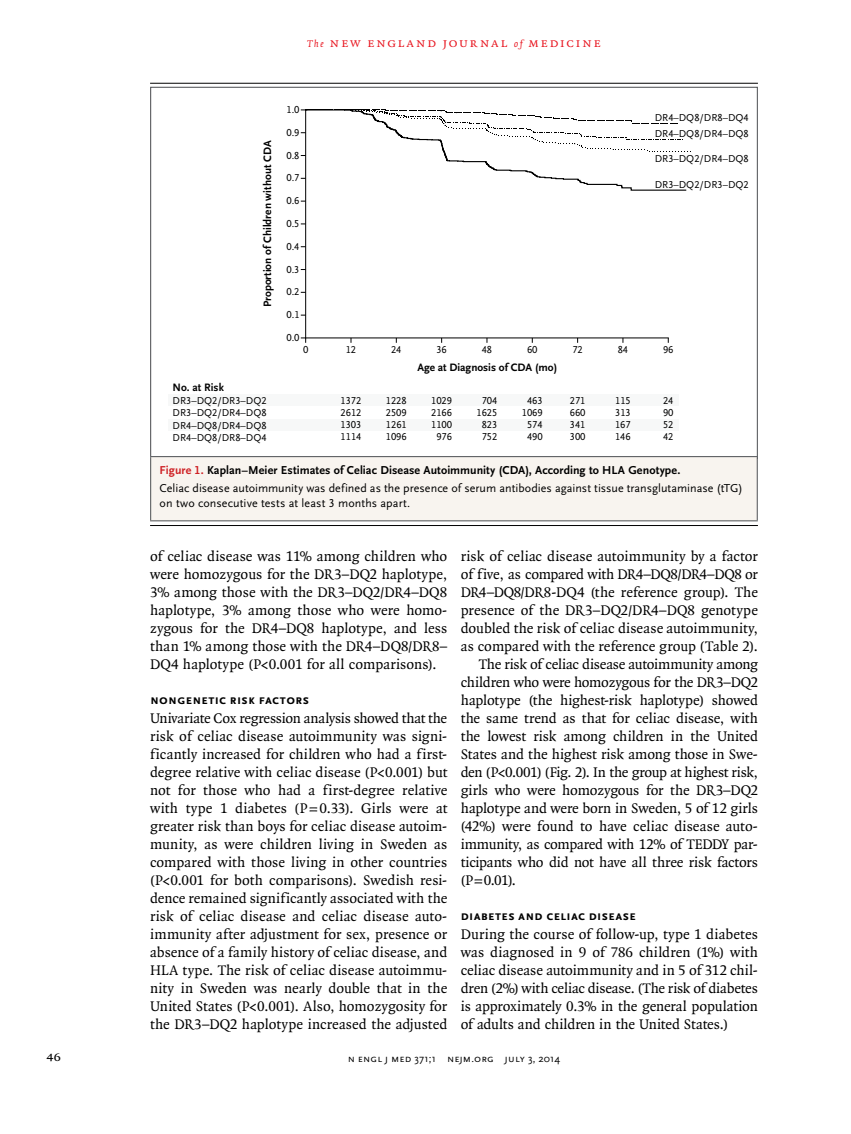
<style>
.page{position:relative;width:851px;height:1134px;background:#fff}
.page>*{position:absolute;margin:0;border:0;box-sizing:border-box;transform-origin:0 0}
.t1{font:15px/18px "OTNEJM Quadraat";letter-spacing:-.005em;color:#000;text-align:justify}
.t2{font:15px "OTNEJM Quadraat";letter-spacing:-.025em;color:#000}
.t3{font:14.25px "OTNEJM Quadraat Cap";color:#000}
.t4{font:700 13.5px "OTNEJM Scala Sans Small LF Cap";letter-spacing:.02em;color:#000}
.t5{font:13.5px "OTNEJM Quadraat Cap";letter-spacing:.11em;color:#e81620}
.t6{font:12px/18px "OTNEJM Scala Sans LF";letter-spacing:.005em;color:#000}
.t7{font:700 11.25px "OTNEJM Scala Sans LF";color:#000}
.t8{font:10.8px "OTNEJM Scala Sans LF Cap";letter-spacing:.01em;color:#000}
.t9{font:10.5px/12px "OTNEJM Scala Sans LF";color:#000;text-align:justify}
.s1{font-family:"OTNEJM Quadraat";font-style:italic;font-size:10.5px}
.s2{font-weight:700;color:#cf2226}
.s3{font-weight:700}
.s4{font-family:"OTNEJM Scala Sans OSF"}
</style>
<div class="page">
<hr style="left:150px;top:83px;width:608px;height:1px;background:#000">
<div style="left:168px;top:395px;width:510px;height:12px;background:#f7f8f8"></div>
<div style="left:168px;top:419px;width:510px;height:12px;background:#f7f8f8"></div>
<hr style="left:305px;top:110px;width:1px;height:228px;background:#000">
<hr style="left:305px;top:338px;width:363px;height:1px;background:#000">
<svg style="left:301px;top:109px;width:390px;height:82px"></svg>
<div style="left:151px;top:457px;width:606px;height:64px;background:#f8f4ef"></div>
<hr style="left:150px;top:520px;width:607px;height:1px;background:#606265">
<hr style="left:150px;top:456px;width:607px;height:1px;background:#606265">
<hr style="left:150px;top:457px;width:1px;height:63px;background:#606265">
<hr style="left:756px;top:457px;width:1px;height:63px;background:#606265">
<hr style="left:150px;top:525px;width:608px;height:1px;background:#000">
<p class="t5" style="left:307px;top:35px;width:295px"><span class="s1">The</span> new england journal <span class="s1">of</span> medicine</p>
<p class="t7" style="left:261px;top:307px;width:168px;rotate:-90deg">Proportion of Children without CDA</p>
<p class="t9" style="left:286px;top:104px;width:15px">1.0</p>
<p class="t9" style="left:286px;top:149px;width:15px">0.8</p>
<p class="t9" style="left:286px;top:127px;width:15px">0.9</p>
<p class="t9" style="left:286px;top:167px;width:15px;line-height:22.8px">0.7<br>0.6</p>
<p class="t9" style="left:286px;top:235px;width:15px;line-height:22.8px">0.4<br>0.3</p>
<p class="t9" style="left:286px;top:309px;width:15px">0.1</p>
<p class="t9" style="left:286px;top:218px;width:15px">0.5</p>
<p class="t9" style="left:286px;top:286px;width:15px">0.2</p>
<p class="t9" style="left:286px;top:332px;width:15px">0.0</p>
<p class="t9" style="left:654px;top:112px;width:95px">DR4–DQ8/DR8–DQ4</p>
<p class="t9" style="left:654px;top:152px;width:95px">DR3–DQ2/DR4–DQ8</p>
<p class="t9" style="left:654px;top:179px;width:95px">DR3–DQ2/DR3–DQ2</p>
<p class="t9" style="left:654px;top:128px;width:95px">DR4–DQ8/DR4–DQ8</p>
<p class="t9" style="left:303px;top:344px;width:7px">0</p>
<p class="t9" style="left:346px;top:344px;width:12px">12</p>
<p class="t9" style="left:391px;top:344px;width:12px">24</p>
<p class="t9" style="left:436px;top:344px;width:12px">36</p>
<p class="t9" style="left:481px;top:344px;width:12px">48</p>
<p class="t9" style="left:527px;top:344px;width:12px">60</p>
<p class="t9" style="left:572px;top:344px;width:12px">72</p>
<p class="t9" style="left:617px;top:344px;width:12px">84</p>
<p class="t9" style="left:663px;top:344px;width:12px">96</p>
<p class="t7" style="left:417px;top:362px;width:141px">Age at Diagnosis of CDA (mo)</p>
<p class="t7" style="left:173px;top:381px;width:53px">No. at Risk</p>
<p class="t9" style="left:173px;top:395px;width:95px;line-height:12.5px">DR3–DQ2/DR3–DQ2<br>DR3–DQ2/DR4–DQ8<br>DR4–DQ8/DR4–DQ8<br>DR4–DQ8/DR8–DQ4</p>
<p class="t9" style="left:340px;top:395px;width:22px">1372<br>2612<br>1303<br>1114</p>
<p class="t9" style="left:386px;top:395px;width:22px">1228<br>2509<br>1261<br>1096</p>
<p class="t9" style="left:431px;top:395px;width:22px;text-align:center">1029<br>2166<br>1100<br>976</p>
<p class="t9" style="left:476px;top:395px;width:22px;text-align:center">704<br>1625<br>823<br>752</p>
<p class="t9" style="left:521px;top:395px;width:22px;text-align:center">463<br>1069<br>574<br>490</p>
<p class="t9" style="left:569px;top:395px;width:17px">271<br>660<br>341<br>300</p>
<p class="t9" style="left:615px;top:395px;width:17px">115<br>313<br>167<br>146</p>
<p class="t9" style="left:663px;top:395px;width:12px">24<br>90<br>52<br>42</p>
<p class="t6" style="left:160px;top:462px;width:584px"><span class="s2">Figure 1.</span> <span class="s3">Kaplan–Meier Estimates of Celiac Disease Autoimmunity (CDA), According to HLA Genotype.<br></span>Celiac disease autoimmunity was defined as the presence of serum antibodies against tissue transglutaminase (tTG)</p>
<p class="t6" style="left:160px;top:495px;width:252px">on two consecutive tests at least 3 months apart.</p>
<p class="t1" style="left:150px;top:547px;width:299px">of celiac disease was 11% among children who were homozygous for the DR3–DQ2 haplotype, 3% among those with the DR3–DQ2/DR4–DQ8 haplotype, 3% among those who were homo&shy;zygous for the DR4–DQ8 haplotype, and less than 1% among those with the DR4–DQ8/DR8– DQ4 haplotype (P&lt;0.001 for all comparisons).</p>
<p class="t4" style="left:150px;top:692px;width:160px">Nongenetic Risk Factors</p>
<p class="t1" style="left:150px;top:709px;width:299px">Univariate Cox regression analysis showed that the risk of celiac disease autoimmunity was signi&shy;ficantly increased for children who had a first&shy;degree relative with celiac disease (P&lt;0.001) but not for those who had a first-degree relative with type 1 diabetes (P=0.33). Girls were at greater risk than boys for celiac disease autoim&shy;munity, as were children living in Sweden as compared with those living in other countries (P&lt;0.001 for both comparisons). Swedish resi&shy;dence remained significantly associated with the risk of celiac disease and celiac disease auto&shy;immunity after adjustment for sex, presence or absence of a family history of celiac disease, and HLA type. The risk of celiac disease autoimmu&shy;nity in Sweden was nearly double that in the United States (P&lt;0.001). Also, homozygosity for the DR3–DQ2 haplotype increased the adjusted</p>
<p class="t1" style="left:460px;top:547px;width:299px">risk of celiac disease autoimmunity by a factor</p>
<p class="t1" style="left:460px;top:565px;width:299px">of five, as compared with DR4–DQ8/DR4–DQ8 or</p>
<p class="t1" style="left:460px;top:583px;width:299px">DR4–DQ8/DR8-DQ4 (the reference group). The</p>
<p class="t1" style="left:460px;top:601px;width:299px">presence of the DR3–DQ2/DR4–DQ8 genotype</p>
<p class="t1" style="left:460px;top:619px;width:298px">doubled the risk of celiac disease autoimmunity,</p>
<p class="t1" style="left:460px;top:637px;width:298px">as compared with the reference group (Table 2).</p>
<p class="t1" style="left:478px;top:655px;width:281px">The risk of celiac disease autoimmunity among</p>
<p class="t1" style="left:461px;top:673px;width:298px">children who were homozygous for the DR3–DQ2</p>
<p class="t1" style="left:461px;top:691px;width:299px">haplotype (the highest-risk haplotype) showed</p>
<p class="t1" style="left:461px;top:709px;width:299px">the same trend as that for celiac disease, with</p>
<p class="t1" style="left:461px;top:727px;width:298px">the lowest risk among children in the United</p>
<p class="t1" style="left:461px;top:745px;width:298px">States and the highest risk among those in Swe-</p>
<p class="t2" style="left:461px;top:763px;width:299px">den (P&lt;0.001) (Fig. 2). In the group at highest risk,</p>
<p class="t1" style="left:461px;top:781px;width:299px">girls who were homozygous for the DR3–DQ2</p>
<p class="t1" style="left:461px;top:799px;width:299px">haplotype and were born in Sweden, 5 of 12 girls</p>
<p class="t1" style="left:461px;top:817px;width:297px">(42%) were found to have celiac disease auto-</p>
<p class="t1" style="left:461px;top:835px;width:298px">immunity, as compared with 12% of TEDDY par-</p>
<p class="t1" style="left:461px;top:853px;width:299px">ticipants who did not have all three risk factors</p>
<p class="t1" style="left:461px;top:871px;width:57px">(P=0.01).</p>
<p class="t4" style="left:460px;top:908px;width:177px">Diabetes and Celiac Disease</p>
<p class="t1" style="left:460px;top:925px;width:299px">During the course of follow-up, type 1 diabetes was diagnosed in 9 of 786 children (1%) with celiac disease autoimmunity and in 5 of 312 chil&shy;dren (2%) with celiac disease. (The risk of diabetes is approximately 0.3% in the general population of adults and children in the United States.)</p>
<p class="t3" style="left:46px;top:1048px;width:16px">46</p>
<p class="t8" style="left:347px;top:1053px;width:214px">n engl j med <span class="s4">371;1</span> nejm.org july <span class="s4">3</span>, <span class="s4">2014</span></p>
</div>
